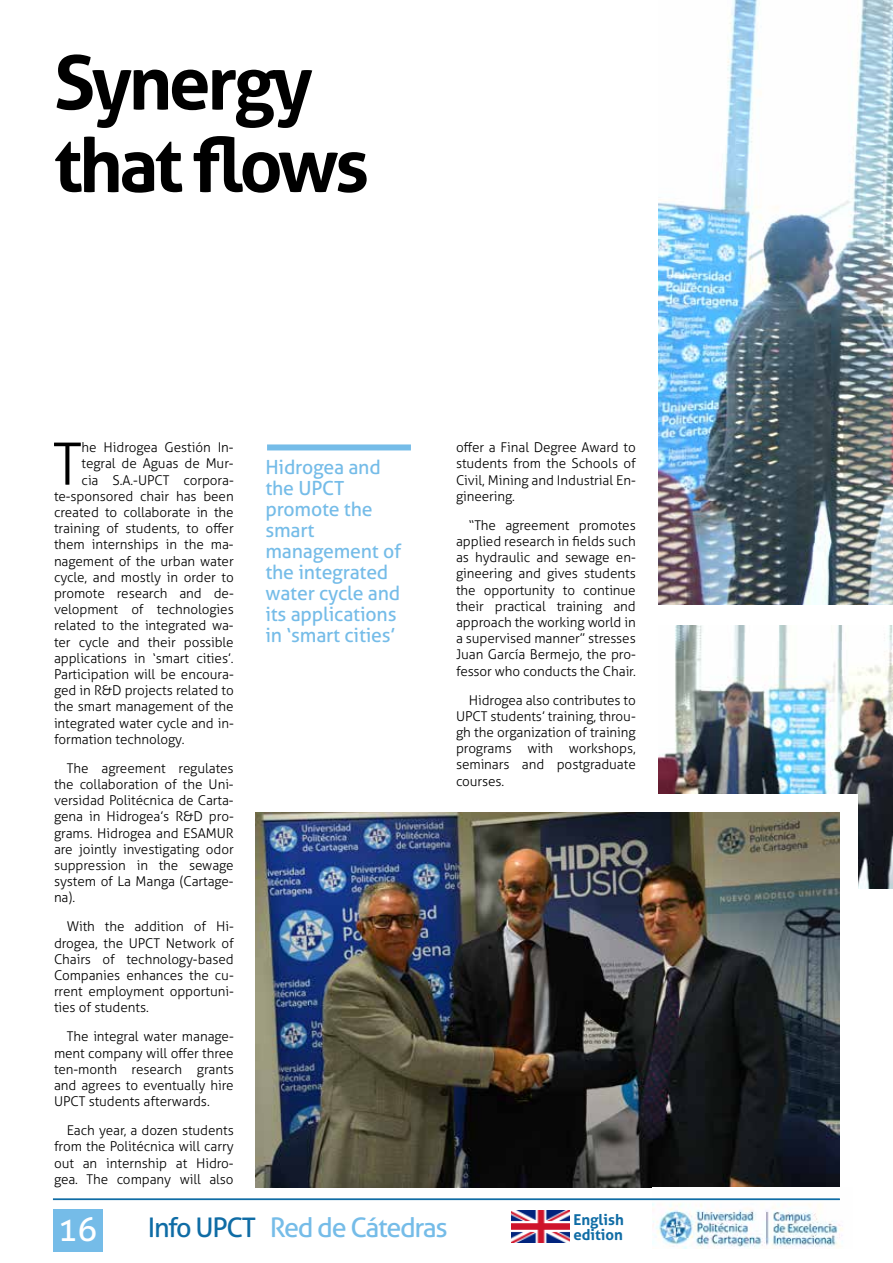
<style>
.page{position:relative;width:893px;height:1263px;background:#fff}
.page>*{position:absolute;margin:0;border:0;box-sizing:border-box;transform-origin:0 0}
.t1{font:700 75px/82.5px "Aller";letter-spacing:-.05em;color:#000}
.t2{font:300 58.5px "Aller";color:#000}
.t3{font:33px "Aller";color:#fff}
.t4{font:27px "Aller";letter-spacing:-.05em;color:#75bce8}
.t5{font:19.5px/21px "Aller";letter-spacing:-.01em;color:#75bce8}
.t6{font:700 15px/15px "Aller";color:#0f6ca5}
.t7{font:300 13.5px/16.2px "Aller";letter-spacing:-.005em;color:#000;text-align:justify}
.s1{color:#0f6ca5}
</style>
<div class="page">
<img style="left:659px;top:0;width:234px;height:604px">
<img style="left:659px;top:626px;width:234px;height:263px">
<div style="left:267px;top:444px;width:144px;height:6px;background:#75bce8"></div>
<div style="left:640px;top:794px;width:218px;height:101px;background:#fff"></div>
<img style="left:255px;top:812px;width:584px;height:375px">
<div style="left:53px;top:1209px;width:49px;height:42px;background:#75bce8"></div>
<img style="left:653px;top:1200px;width:190px;height:48px">
<div style="left:53px;top:1198px;width:787px;height:2px;border:1px solid #0f6ca5"></div>
<img style="left:512px;top:1211px;width:58px;height:31px">
<h1 class="t1" style="left:54px;top:41px;width:317px">Synergy that flows</h1>
<h2 class="t2" style="left:53px;top:429px;width:30px">T</h2>
<p class="t7" style="left:82px;top:439px;width:154px">he Hidrogea Gestión In-</p>
<p class="t7" style="left:82px;top:455px;width:154px">tegral de Aguas de Mur-</p>
<p class="t7" style="left:82px;top:472px;width:154px">cia S.A.-UPCT corpora-</p>
<p class="t7" style="left:54px;top:488px;width:181px">te-sponsored chair has been</p>
<p class="t7" style="left:54px;top:504px;width:181px">created to collaborate in the</p>
<p class="t7" style="left:54px;top:520px;width:181px">training of students, to offer</p>
<p class="t7" style="left:54px;top:536px;width:181px">them internships in the ma-</p>
<p class="t7" style="left:54px;top:553px;width:181px">nagement of the urban water</p>
<p class="t7" style="left:54px;top:569px;width:181px">cycle, and mostly in order to</p>
<p class="t7" style="left:54px;top:585px;width:181px">promote research and de-</p>
<p class="t7" style="left:54px;top:601px;width:181px">velopment of technologies</p>
<p class="t7" style="left:54px;top:617px;width:181px">related to the integrated wa-</p>
<p class="t7" style="left:54px;top:634px;width:181px">ter cycle and their possible</p>
<p class="t7" style="left:54px;top:650px;width:181px">applications in ‘smart cities’.</p>
<p class="t7" style="left:54px;top:666px;width:181px">Participation will be encoura-</p>
<p class="t7" style="left:54px;top:682px;width:181px">ged in R&amp;D projects related to</p>
<p class="t7" style="left:54px;top:698px;width:181px">the smart management of the</p>
<p class="t7" style="left:54px;top:715px;width:181px">integrated water cycle and in-</p>
<p class="t7" style="left:54px;top:731px;width:132px">formation technology.</p>
<p class="t7" style="left:54px;top:760px;width:181px;text-indent:13px">The agreement regulates the collaboration of the Uni&shy;versidad Politécnica de Carta&shy;gena in Hidrogea’s R&amp;D pro&shy;grams. Hidrogea and ESAMUR are jointly investigating odor suppression in the sewage system of La Manga (Cartage&shy;na).</p>
<p class="t7" style="left:54px;top:918px;width:181px;text-indent:13px">With the addition of Hi&shy;drogea, the UPCT Network of Chairs of technology-based Companies enhances the cu&shy;rrent employment opportuni&shy;ties of students.</p>
<p class="t7" style="left:54px;top:1028px;width:181px;text-indent:13px">The integral water manage&shy;ment company will offer three ten-month research grants and agrees to eventually hire UPCT students afterwards.</p>
<p class="t7" style="left:54px;top:1122px;width:181px;text-indent:13px">Each year, a dozen students from the Politécnica will carry out an internship at Hidro&shy;gea. The company will also</p>
<h3 class="t5" style="left:265px;top:457px;width:137px">Hidrogea and the UPCT promote the smart management of the integrated water cycle and its applications in ‘smart cities’</h3>
<p class="t7" style="left:456px;top:439px;width:181px">offer a Final Degree Award to students from the Schools of Civil, Mining and Industrial En&shy;gineering.</p>
<p class="t7" style="left:456px;top:517px;width:181px;text-indent:13px">“The agreement promotes applied research in fields such as hydraulic and sewage en&shy;gineering and gives students the opportunity to continue their practical training and approach the working world in a supervised manner” stresses Juan García Bermejo, the pro&shy;fessor who conducts the Chair.</p>
<p class="t7" style="left:456px;top:692px;width:181px;text-indent:13px">Hidrogea also contributes to UPCT students’ training, throu&shy;gh the organization of training programs with workshops, seminars and postgraduate courses.</p>
<h3 class="t3" style="left:58px;top:1209px;width:41px">16</h3>
<p class="t6" style="left:573px;top:1212px;width:52px">English edition</p>
<h3 class="t4" style="left:148px;top:1210px;width:301px"><span class="s1">Info UPCT</span> Red de Cátedras</h3>
</div>
